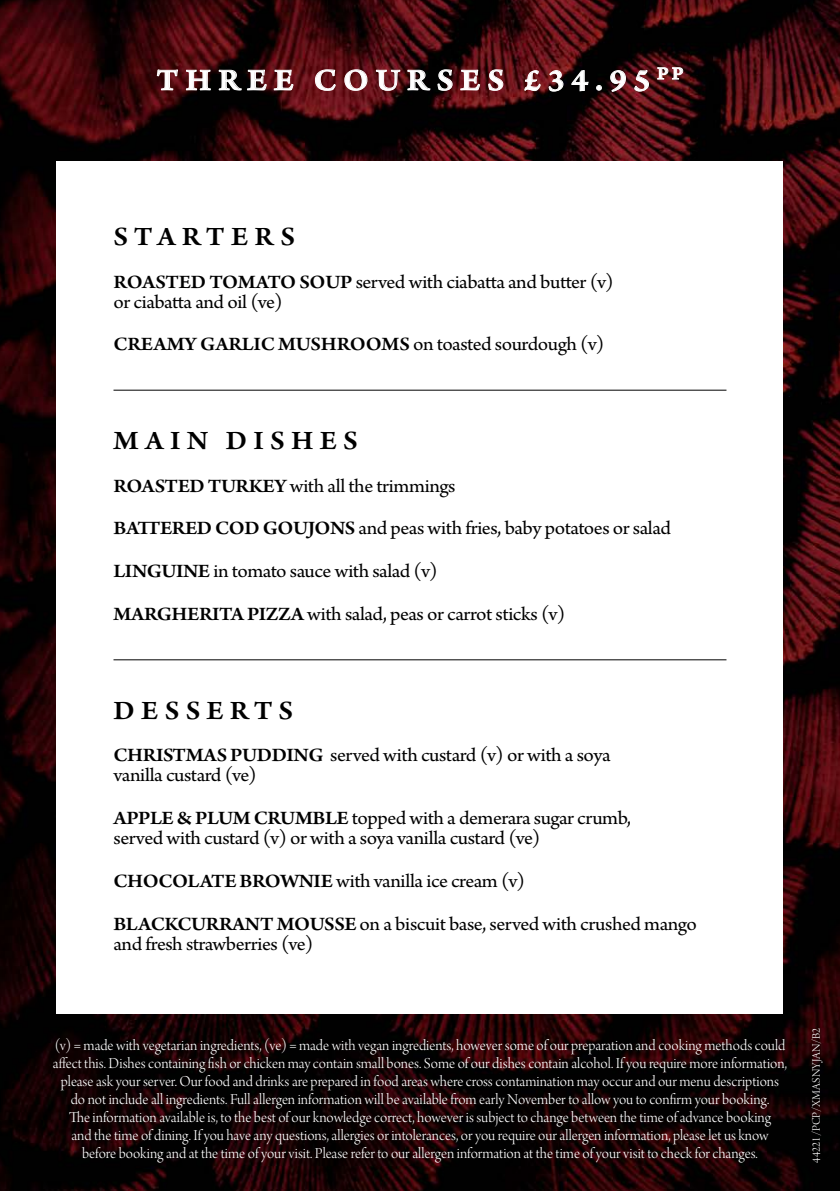
<style>
.page{position:relative;width:840px;height:1191px;background:#fff}
.page>*{position:absolute;margin:0;border:0;box-sizing:border-box;transform-origin:0 0}
.t1{font:600 32px "Arno Pro";letter-spacing:.21em;color:#fff;scale:1.06 1}
.t2{font:600 28px "Arno Pro";letter-spacing:.21em;color:#000;scale:1.06 1}
.t3{font:20px/42.6px "Arno Pro";letter-spacing:-.02em;color:#000;scale:1.06 1}
.t4{font:600 20px "Arno Pro";letter-spacing:-.01em;color:#000;scale:1.06 1}
.t5{font:16px/18px "Arno Pro Light Display";color:#fff;text-align:center}
.t6{font:12px "Arno Pro Light Display";color:#fff}
.s1{font-weight:600}
.s2{font-weight:400}
</style>
<div class="page">
<img style="left:0;top:0;width:839px;height:1191px">
<div style="left:57px;top:162px;width:725px;height:851px;background:#fff"></div>
<hr style="left:113px;top:390px;width:613px;height:1px;background:#000">
<hr style="left:113px;top:659px;width:613px;height:1px;background:#000">
<svg style="left:157px;top:69px;width:21px;height:36px"></svg>
<svg style="left:186px;top:70px;width:24px;height:20px"></svg>
<svg style="left:219px;top:70px;width:22px;height:20px"></svg>
<svg style="left:247px;top:70px;width:19px;height:20px"></svg>
<svg style="left:274px;top:70px;width:19px;height:20px"></svg>
<svg style="left:315px;top:69px;width:20px;height:22px"></svg>
<svg style="left:344px;top:69px;width:23px;height:22px"></svg>
<svg style="left:376px;top:49px;width:23px;height:42px"></svg>
<svg style="left:407px;top:70px;width:23px;height:20px"></svg>
<svg style="left:437px;top:69px;width:15px;height:22px"></svg>
<svg style="left:460px;top:70px;width:19px;height:20px"></svg>
<svg style="left:488px;top:69px;width:15px;height:22px"></svg>
<svg style="left:524px;top:70px;width:16px;height:21px"></svg>
<svg style="left:548px;top:70px;width:15px;height:21px"></svg>
<svg style="left:571px;top:70px;width:17px;height:21px"></svg>
<svg style="left:596px;top:85px;width:5px;height:6px"></svg>
<svg style="left:610px;top:70px;width:15px;height:22px"></svg>
<svg style="left:634px;top:70px;width:14px;height:21px"></svg>
<svg style="left:656px;top:67px;width:26px;height:13px"></svg>
<h1 class="t1" style="left:156px;top:62px;width:498px">THREE COURSES £34.95 <sup>PP</sup></h1>
<h2 class="t2" style="left:114px;top:220px;width:172px">STARTERS</h2>
<p class="t3" style="left:113px;top:272px;width:473px;line-height:20px"><span class="s1">ROASTED TOMATO SOUP</span> served with ciabatta and butter (v) or ciabatta and oil (ve)</p>
<p class="t4" style="left:113px;top:333px;width:464px">CREAMY GARLIC MUSHROOMS <span class="s2">on toasted sourdough (v)</span></p>
<h2 class="t2" style="left:114px;top:424px;width:232px">MAIN DISHES</h2>
<p class="t3" style="left:113px;top:465px;width:527px"><span class="s1">ROASTED TURKEY</span> with all the trimmings<br><span class="s1">BATTERED COD GOUJONS</span> and peas with fries, baby potatoes or salad <span class="s1">LINGUINE</span> in tomato sauce with salad (v)<br><span class="s1">MARGHERITA PIZZA</span> with salad, peas or carrot sticks (v)</p>
<h2 class="t2" style="left:114px;top:694px;width:171px">DESSERTS</h2>
<p class="t3" style="left:113px;top:746px;width:470px;line-height:20px"><span class="s1">CHRISTMAS PUDDING</span> served with custard (v) or with a soya vanilla custard (ve)</p>
<p class="t3" style="left:113px;top:809px;width:489px;line-height:20px"><span class="s1">APPLE &amp; PLUM CRUMBLE</span> topped with a demerara sugar crumb, served with custard (v) or with a soya vanilla custard (ve)</p>
<p class="t3" style="left:113px;top:860px;width:551px"><span class="s1">CHOCOLATE BROWNIE</span> with vanilla ice cream (v)<br><span class="s1">BLACKCURRANT MOUSSE</span> on a biscuit base, served with crushed mango</p>
<p class="t3" style="left:113px;top:923px;width:190px">and fresh strawberries (ve)</p>
<p class="t5" style="left:53px;top:1037px;width:735px">(v) = made with vegetarian ingredients, (ve) = made with vegan ingredients, however some of our preparation and cooking methods could affect this. Dishes containing fish or chicken may contain small bones. Some of our dishes contain alcohol. If you require more information, please ask your server. Our food and drinks are prepared in food areas where cross contamination may occur and our menu descriptions do not include all ingredients. Full allergen information will be available from early November to allow you to confirm your booking.<br>The information available is, to the best of our knowledge correct, however is subject to change between the time of advance booking<br>and the time of dining. If you have any questions, allergies or intolerances, or you require our allergen information, please let us know before booking and at the time of your visit. Please refer to our allergen information at the time of your visit to check for changes.</p>
<p class="t6" style="left:809px;top:1162px;width:137px;rotate:-90deg">44221/PCP/XMASNYJAN/B2</p>
</div>
